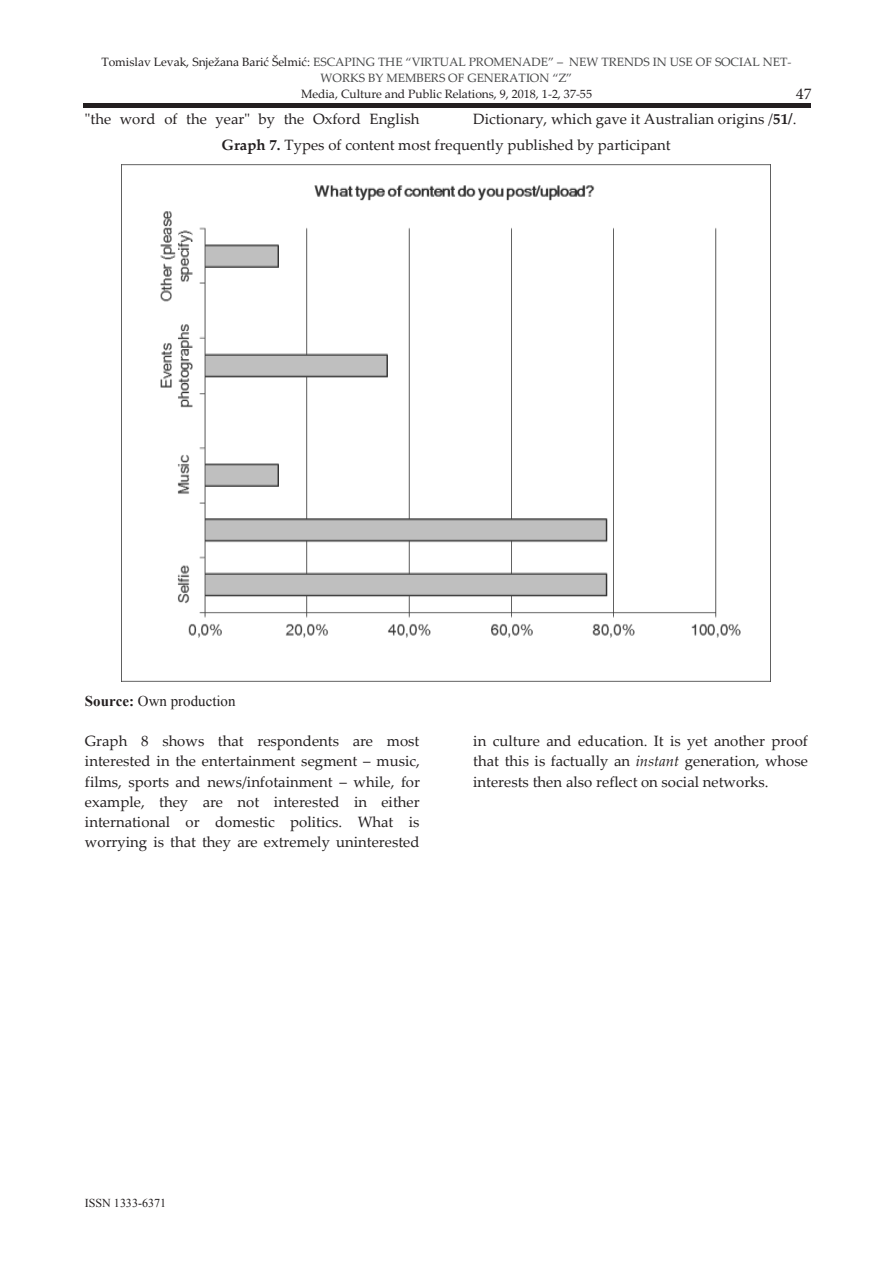
<style>
.page{position:relative;width:893px;height:1263px;background:#fff}
.page>*{position:absolute;margin:0;border:0;box-sizing:border-box;transform-origin:0 0}
.t1{font:16.5px "Minion Pro";color:#231f20}
.t2{font:15px/20.2px "Palatino Linotype";color:#231f20;text-align:justify}
.t3{font:15px "Times New Roman";letter-spacing:.005em;color:#231f20}
.t4{font:12px/16.2px "Palatino Linotype";color:#474849;text-align:center}
.t5{font:12px "Palatino Linotype";color:#231f20}
.t6{font:12px "Times New Roman";letter-spacing:-.005em;color:#231f20}
.s1{color:#231f20}
.s2{font-weight:700}
.s3{font-style:italic}
</style>
<div class="page">
<hr style="left:83px;top:107px;width:727px;height:1px;background:#231f20">
<hr style="left:83px;top:104px;width:727px;height:2px;background:#231f20">
<img style="left:121px;top:164px;width:649px;height:518px">
<p class="t4" style="left:101px;top:53px;width:692px"><span class="s1">Tomislav Levak, Snježana Barić Šelmić:</span> ESCAPING THE “VIRTUAL PROMENADE” – NEW TRENDS IN USE OF SOCIAL NET-<br>WORKS BY MEMBERS OF GENERATION “Z”</p>
<p class="t5" style="left:301px;top:86px;width:293px">Media, Culture and Public Relations, 9, 2018, 1-2, 37-55</p>
<p class="t1" style="left:796px;top:83px;width:17px">47</p>
<p class="t2" style="left:222px;top:105px;width:576px;line-height:26.1px;text-indent:252px">Dictionary, which gave it Australian origins /<span class="s2">51/</span>.<br><span class="s2">Graph 7.</span> Types of content most frequently published by participant</p>
<p class="t2" style="left:85px;top:108px;width:336px">"the word of the year" by the Oxford English</p>
<p class="t3" style="left:85px;top:691px;width:152px"><span class="s2">Source:</span> Own production</p>
<p class="t2" style="left:85px;top:730px;width:336px">Graph 8 shows that respondents are most interested in the entertainment segment – music, films, sports and news/infotainment – while, for example, they are not interested in either international or domestic politics. What is worrying is that they are extremely uninterested</p>
<p class="t2" style="left:473px;top:730px;width:336px">in culture and education. It is yet another proof that this is factually an <span class="s3">instant</span> generation, whose interests then also reflect on social networks.</p>
<p class="t6" style="left:85px;top:1195px;width:83px">ISSN 1333-6371</p>
</div>
